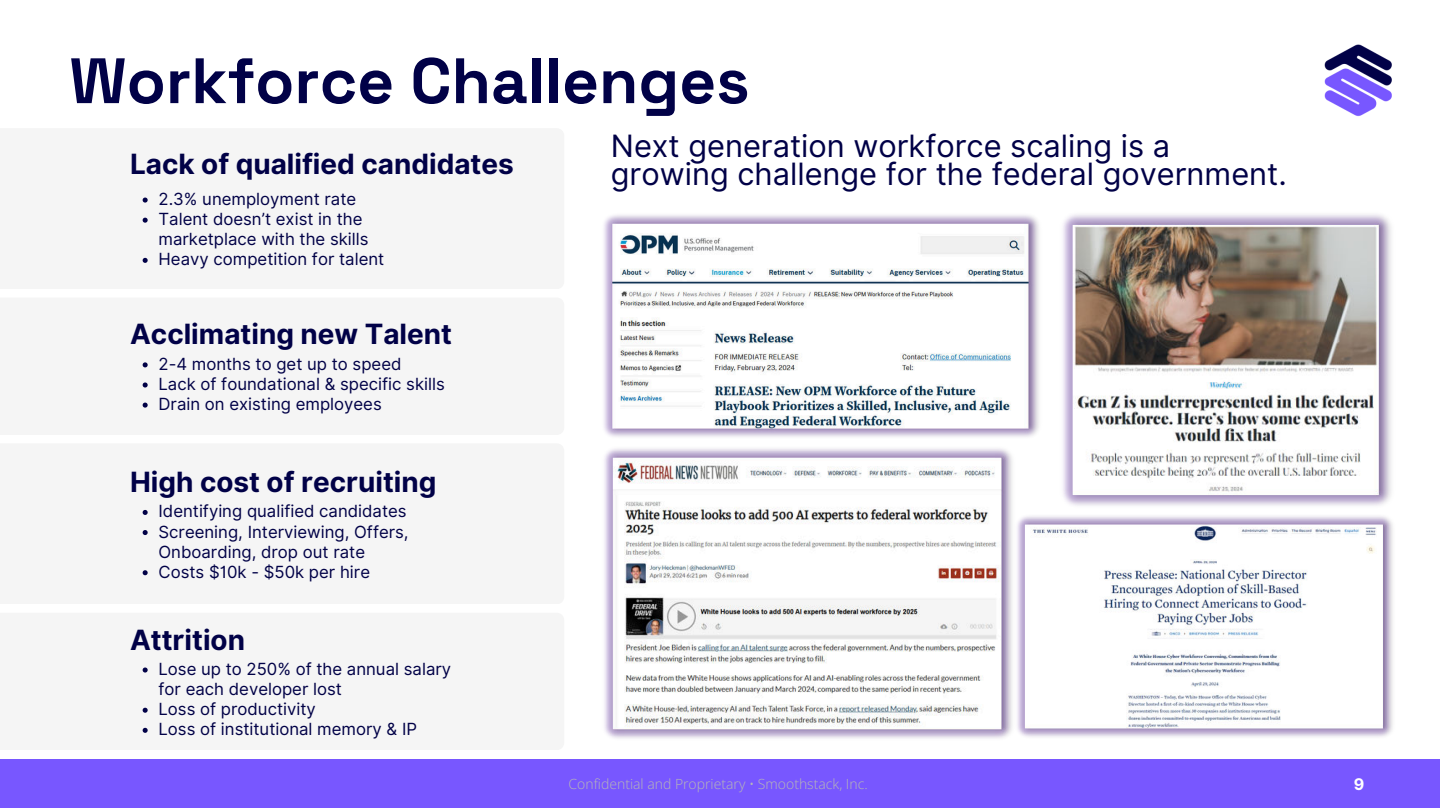
<style>
.page{position:relative;width:1440px;height:810px;background:#fff}
.page>*{position:absolute;margin:0;border:0;box-sizing:border-box;transform-origin:0 0}
.t1{font:700 64px "Space Grotesk";color:#010147}
.t2{font:30.8px/28.5px "Inter";color:#010147}
.t3{font:700 27.9px "Inter";color:#010147}
.t4{font:16.7px/20.1px "Inter";color:#010147}
.t5{font:700 16px "Inter";color:#fff}
.t6{font:300 14px "Open Sans";color:#b7b7b7}
</style>
<div class="page">
<div style="left:0;top:759px;width:1440px;height:49px;background:#7857ff"></div>
<img style="left:1324px;top:44px;width:68px;height:73px">
<svg style="left:143px;top:198px;width:5px;height:5px"></svg>
<svg style="left:143px;top:218px;width:5px;height:5px"></svg>
<svg style="left:143px;top:258px;width:5px;height:5px"></svg>
<svg style="left:143px;top:362px;width:5px;height:5px"></svg>
<svg style="left:143px;top:382px;width:5px;height:6px"></svg>
<svg style="left:143px;top:403px;width:5px;height:5px"></svg>
<svg style="left:143px;top:510px;width:5px;height:5px"></svg>
<svg style="left:143px;top:530px;width:5px;height:5px"></svg>
<svg style="left:143px;top:570px;width:5px;height:5px"></svg>
<svg style="left:143px;top:668px;width:5px;height:5px"></svg>
<svg style="left:143px;top:708px;width:5px;height:5px"></svg>
<svg style="left:143px;top:728px;width:5px;height:5px"></svg>
<img style="left:604px;top:215px;width:435px;height:222px">
<img style="left:1063px;top:214px;width:328px;height:292px">
<img style="left:604px;top:448px;width:408px;height:291px">
<img style="left:1017px;top:516px;width:376px;height:221px">
<h1 class="t1" style="left:69px;top:34px;width:682px">Workforce Challenges</h1>
<h3 class="t3" style="left:130px;top:143px;width:385px">Lack of qualified candidates</h3>
<p class="t4" style="left:159px;top:189px;width:227px">2.3% unemployment rate<br>Talent doesn’t exist in the marketplace with the skills<br>Heavy competition for talent</p>
<h3 class="t3" style="left:130px;top:314px;width:323px">Acclimating new Talent</h3>
<p class="t4" style="left:159px;top:354px;width:288px">2-4 months to get up to speed<br>Lack of foundational &amp; specific skills<br>Drain on existing employees</p>
<h3 class="t3" style="left:130px;top:461px;width:308px">High cost of recruiting</h3>
<p class="t4" style="left:159px;top:502px;width:252px">Identifying qualified candidates<br>Screening, Interviewing, Offers,<br>Onboarding, drop out rate<br>Costs $10k - $50k per hire</p>
<h3 class="t3" style="left:130px;top:619px;width:117px">Attrition</h3>
<p class="t4" style="left:159px;top:659px;width:294px">Lose up to 250% of the annual salary for each developer lost<br>Loss of productivity<br>Loss of institutional memory &amp; IP</p>
<h2 class="t2" style="left:611px;top:132px;width:678px">Next generation workforce scaling is a growing challenge for the federal government .</h2>
<p class="t6" style="left:569px;top:774px;width:301px">Confidential and Proprietary • Smoothstack, Inc.</p>
<p class="t5" style="left:1354px;top:773px;width:12px">9</p>
</div>
